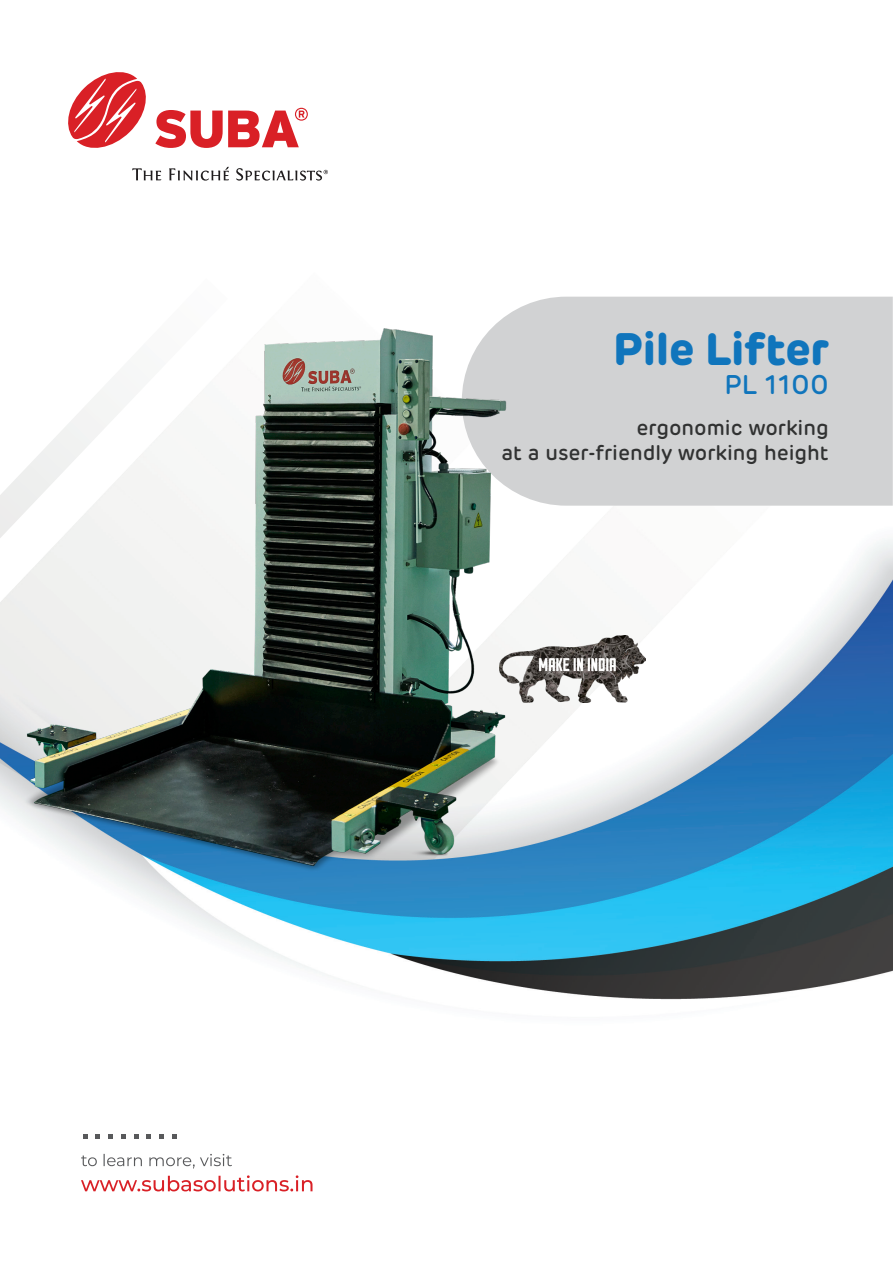
<style>
.page{position:relative;width:893px;height:1263px;background:#fff}
.page>*{position:absolute;margin:0;border:0;box-sizing:border-box;transform-origin:0 0}
.t1{font:700 45px "Rubrik";color:#1075bc}
.t2{font:500 27px "Rubrik";color:#1075bc}
.t3{font:500 21px/25.2px "Rubrik";color:#313232;text-align:right}
</style>
<div class="page">
<img style="left:85px;top:296px;width:808px;height:896px">
<svg style="left:81px;top:1154px;width:151px;height:14px"></svg>
<svg style="left:81px;top:1175px;width:231px;height:16px"></svg>
<svg style="left:172px;top:1134px;width:5px;height:5px"></svg>
<svg style="left:159px;top:1134px;width:5px;height:5px"></svg>
<svg style="left:146px;top:1134px;width:5px;height:5px"></svg>
<svg style="left:134px;top:1134px;width:5px;height:5px"></svg>
<svg style="left:121px;top:1134px;width:5px;height:5px"></svg>
<svg style="left:108px;top:1134px;width:5px;height:5px"></svg>
<svg style="left:95px;top:1134px;width:5px;height:5px"></svg>
<svg style="left:83px;top:1134px;width:5px;height:5px"></svg>
<img style="left:598px;top:636px;width:48px;height:67px">
<div style="left:598px;top:297px;width:295px;height:209px;background:#d1d2d3"></div>
<img style="left:0;top:72px;width:598px;height:878px">
<h1 class="t1" style="left:613px;top:320px;width:217px">Pile Lifter</h1>
<p class="t2" style="left:724px;top:368px;width:106px">PL 1100</p>
<p class="t3" style="left:501px;top:415px;width:329px">ergonomic working<br>at a user-friendly working height</p>
</div>
